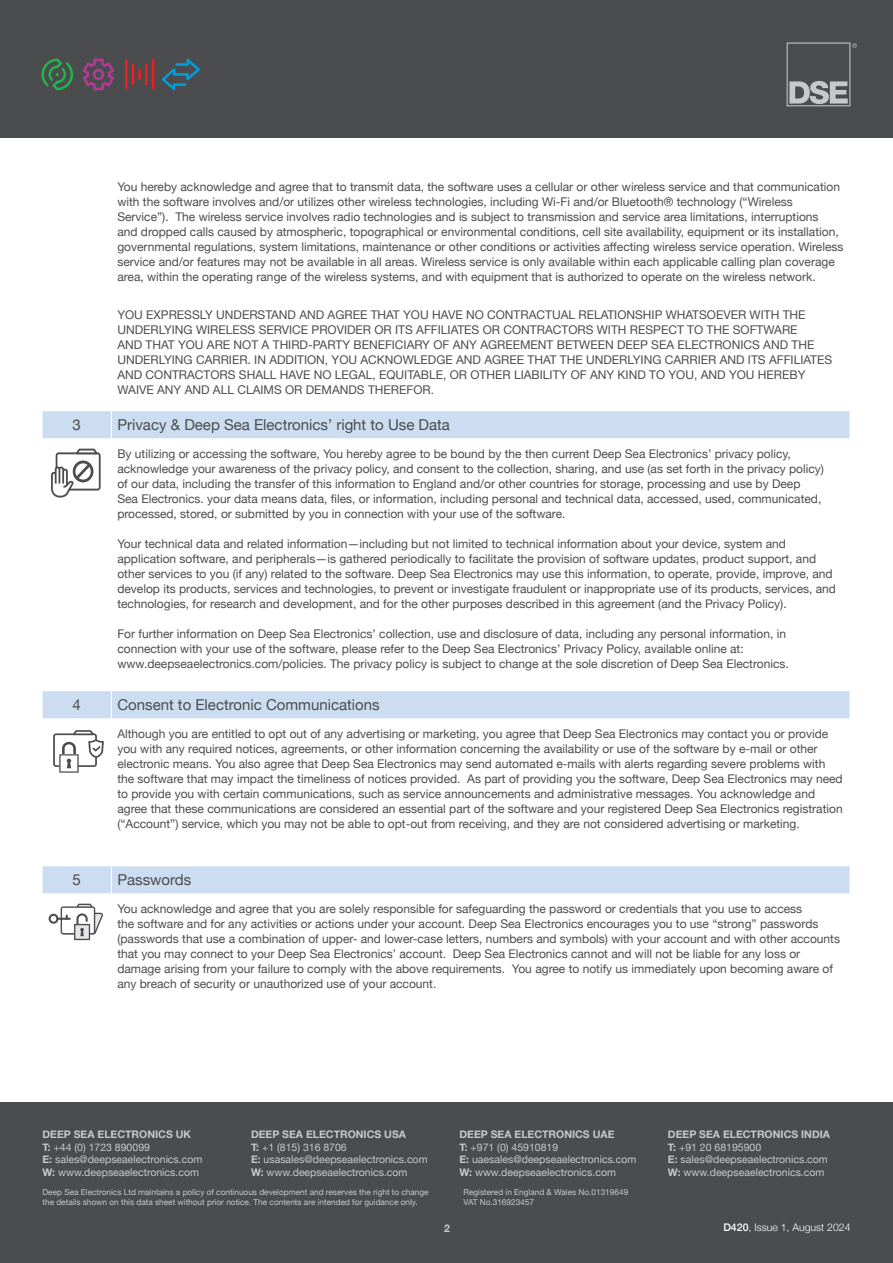
<style>
.page{position:relative;width:893px;height:1263px;background:#fff}
.page>*{position:absolute;margin:0;border:0;box-sizing:border-box;transform-origin:0 0}
.t1{font:15px "Helvetica Neue";color:#4b4c4d}
.t2{font:12px/15px "Helvetica Neue";color:#4b4c4d}
.t3{font:10.5px "Helvetica Neue";color:#c7c8ca}
.t4{font:700 10.5px "Helvetica Neue";color:#c7c8ca}
.t5{font:300 10.5px "Helvetica Neue";color:#fff}
.t6{font:8.25px/9.9px "Helvetica Neue";color:#c7c8ca}
.s1{font-weight:700}
.s2{font-weight:500}
</style>
<div class="page">
<div style="left:0;top:1103px;width:893px;height:160px;background:#4b4c4d"></div>
<div style="left:42px;top:411px;width:807px;height:27px;background:#ccddf1"></div>
<div style="left:42px;top:691px;width:807px;height:27px;background:#ccddf1"></div>
<div style="left:42px;top:866px;width:807px;height:27px;background:#ccddf1"></div>
<svg style="left:49px;top:903px;width:54px;height:37px"></svg>
<div style="left:0;top:1px;width:893px;height:137px;background:#4b4c4d"></div>
<svg style="left:787px;top:43px;width:70px;height:63px"></svg>
<svg style="left:41px;top:59px;width:32px;height:31px"></svg>
<svg style="left:162px;top:59px;width:38px;height:31px"></svg>
<hr style="left:145px;top:64px;width:3px;height:21px;background:#ee1d23">
<hr style="left:152px;top:59px;width:2px;height:31px;background:#ee1d23">
<hr style="left:125px;top:59px;width:3px;height:31px;background:#ee1d23">
<hr style="left:132px;top:64px;width:2px;height:21px;background:#ee1d23">
<svg style="left:138px;top:69px;width:3px;height:11px"></svg>
<svg style="left:83px;top:59px;width:31px;height:31px"></svg>
<svg style="left:53px;top:730px;width:51px;height:43px"></svg>
<svg style="left:51px;top:449px;width:50px;height:48px"></svg>
<p class="t2" style="left:117px;top:180px;width:728px">You hereby acknowledge and agree that to transmit data, the software uses a cellular or other wireless service and that communication with the software involves and/or utilizes other wireless technologies, including Wi-Fi and/or Bluetooth® technology (“Wireless Service”). The wireless service involves radio technologies and is subject to transmission and service area limitations, interruptions<br>and dropped calls caused by atmospheric, topographical or environmental conditions, cell site availability, equipment or its installation, governmental regulations, system limitations, maintenance or other conditions or activities affecting wireless service operation. Wireless service and/or features may not be available in all areas. Wireless service is only available within each applicable calling plan coverage area, within the operating range of the wireless systems, and with equipment that is authorized to operate on the wireless network.</p>
<p class="t2" style="left:117px;top:308px;width:716px">YOU EXPRESSLY UNDERSTAND AND AGREE THAT YOU HAVE NO CONTRACTUAL RELATIONSHIP WHATSOEVER WITH THE UNDERLYING WIRELESS SERVICE PROVIDER OR ITS AFFILIATES OR CONTRACTORS WITH RESPECT TO THE SOFTWARE<br>AND THAT YOU ARE NOT A THIRD-PARTY BENEFICIARY OF ANY AGREEMENT BETWEEN DEEP SEA ELECTRONICS AND THE UNDERLYING CARRIER. IN ADDITION, YOU ACKNOWLEDGE AND AGREE THAT THE UNDERLYING CARRIER AND ITS AFFILIATES AND CONTRACTORS SHALL HAVE NO LEGAL, EQUITABLE, OR OTHER LIABILITY OF ANY KIND TO YOU, AND YOU HEREBY WAIVE ANY AND ALL CLAIMS OR DEMANDS THEREFOR.</p>
<p class="t1" style="left:73px;top:414px;width:10px">3</p>
<p class="t1" style="left:117px;top:414px;width:334px">Privacy &amp; Deep Sea Electronics’ right to Use Data</p>
<p class="t2" style="left:117px;top:447px;width:708px">By utilizing or accessing the software, You hereby agree to be bound by the then current Deep Sea Electronics’ privacy policy, acknowledge your awareness of the privacy policy, and consent to the collection, sharing, and use (as set forth in the privacy policy) of our data, including the transfer of this information to England and/or other countries for storage, processing and use by Deep Sea Electronics. your data means data, files, or information, including personal and technical data, accessed, used, communicated, processed, stored, or submitted by you in connection with your use of the software.</p>
<p class="t2" style="left:117px;top:537px;width:720px">Your technical data and related information—including but not limited to technical information about your device, system and application software, and peripherals—is gathered periodically to facilitate the provision of software updates, product support, and other services to you (if any) related to the software. Deep Sea Electronics may use this information, to operate, provide, improve, and develop its products, services and technologies, to prevent or investigate fraudulent or inappropriate use of its products, services, and technologies, for research and development, and for the other purposes described in this agreement (and the Privacy Policy).</p>
<p class="t2" style="left:117px;top:627px;width:670px">For further information on Deep Sea Electronics’ collection, use and disclosure of data, including any personal information, in connection with your use of the software, please refer to the Deep Sea Electronics’ Privacy Policy, available online at:</p>
<p class="t2" style="left:117px;top:657px;width:673px">www.deepseaelectronics.com/policies. The privacy policy is subject to change at the sole discretion of Deep Sea Electronics.</p>
<p class="t1" style="left:73px;top:694px;width:10px">4</p>
<p class="t1" style="left:117px;top:694px;width:264px">Consent to Electronic Communications</p>
<p class="t2" style="left:117px;top:727px;width:727px">Although you are entitled to opt out of any advertising or marketing, you agree that Deep Sea Electronics may contact you or provide you with any required notices, agreements, or other information concerning the availability or use of the software by e-mail or other electronic means. You also agree that Deep Sea Electronics may send automated e-mails with alerts regarding severe problems with the software that may impact the timeliness of notices provided. As part of providing you the software, Deep Sea Electronics may need to provide you with certain communications, such as service announcements and administrative messages. You acknowledge and agree that these communications are considered an essential part of the software and your registered Deep Sea Electronics registration (“Account”) service, which you may not be able to opt-out from receiving, and they are not considered advertising or marketing.</p>
<p class="t1" style="left:73px;top:869px;width:10px">5</p>
<p class="t1" style="left:117px;top:869px;width:75px">Passwords</p>
<p class="t2" style="left:117px;top:902px;width:724px">You acknowledge and agree that you are solely responsible for safeguarding the password or credentials that you use to access<br>the software and for any activities or actions under your account. Deep Sea Electronics encourages you to use “strong” passwords (passwords that use a combination of upper- and lower-case letters, numbers and symbols) with your account and with other accounts that you may connect to your Deep Sea Electronics’ account. Deep Sea Electronics cannot and will not be liable for any loss or damage arising from your failure to comply with the above requirements. You agree to notify us immediately upon becoming aware of any breach of security or unauthorized use of your account.</p>
<p class="t4" style="left:43px;top:1126px;width:150px">DEEP SEA ELECTRONICS UK</p>
<p class="t3" style="left:43px;top:1139px;width:109px"><span class="s1">T:</span> +44 (0) 1723 890099</p>
<p class="t3" style="left:43px;top:1152px;width:161px"><span class="s1">E:</span> sales@deepseaelectronics.com</p>
<p class="t3" style="left:43px;top:1164px;width:158px"><span class="s1">W:</span> www.deepseaelectronics.com</p>
<p class="t4" style="left:251px;top:1126px;width:157px">DEEP SEA ELECTRONICS USA</p>
<p class="t3" style="left:251px;top:1139px;width:97px"><span class="s1">T:</span> +1 (815) 316 8706</p>
<p class="t3" style="left:251px;top:1152px;width:178px"><span class="s1">E:</span> usasales@deepseaelectronics.com</p>
<p class="t3" style="left:251px;top:1164px;width:158px"><span class="s1">W:</span> www.deepseaelectronics.com</p>
<p class="t4" style="left:459px;top:1126px;width:156px">DEEP SEA ELECTRONICS UAE</p>
<p class="t3" style="left:459px;top:1139px;width:100px"><span class="s1">T:</span> +971 (0) 45910819</p>
<p class="t3" style="left:459px;top:1152px;width:179px"><span class="s1">E:</span> uaesales@deepseaelectronics.com</p>
<p class="t3" style="left:459px;top:1164px;width:158px"><span class="s1">W:</span> www.deepseaelectronics.com</p>
<p class="t6" style="left:43px;top:1187px;width:388px">Deep Sea Electronics Ltd maintains a policy of continuous development and reserves the right to change the details shown on this data sheet without prior notice. The contents are intended for guidance only.</p>
<p class="t6" style="left:463px;top:1187px;width:166px">Registered in England &amp; Wales No.01319649</p>
<p class="t6" style="left:463px;top:1197px;width:72px">VAT No.316923457</p>
<p class="t4" style="left:444px;top:1220px;width:7px">2</p>
<p class="t4" style="left:668px;top:1126px;width:164px">DEEP SEA ELECTRONICS INDIA</p>
<p class="t3" style="left:668px;top:1139px;width:95px"><span class="s1">T:</span> +91 20 68195900</p>
<p class="t3" style="left:668px;top:1152px;width:161px"><span class="s1">E:</span> sales@deepseaelectronics.com</p>
<p class="t3" style="left:668px;top:1164px;width:158px"><span class="s1">W:</span> www.deepseaelectronics.com</p>
<p class="t5" style="left:723px;top:1219px;width:129px"><span class="s2">D420</span>, Issue 1, August 2024</p>
</div>
